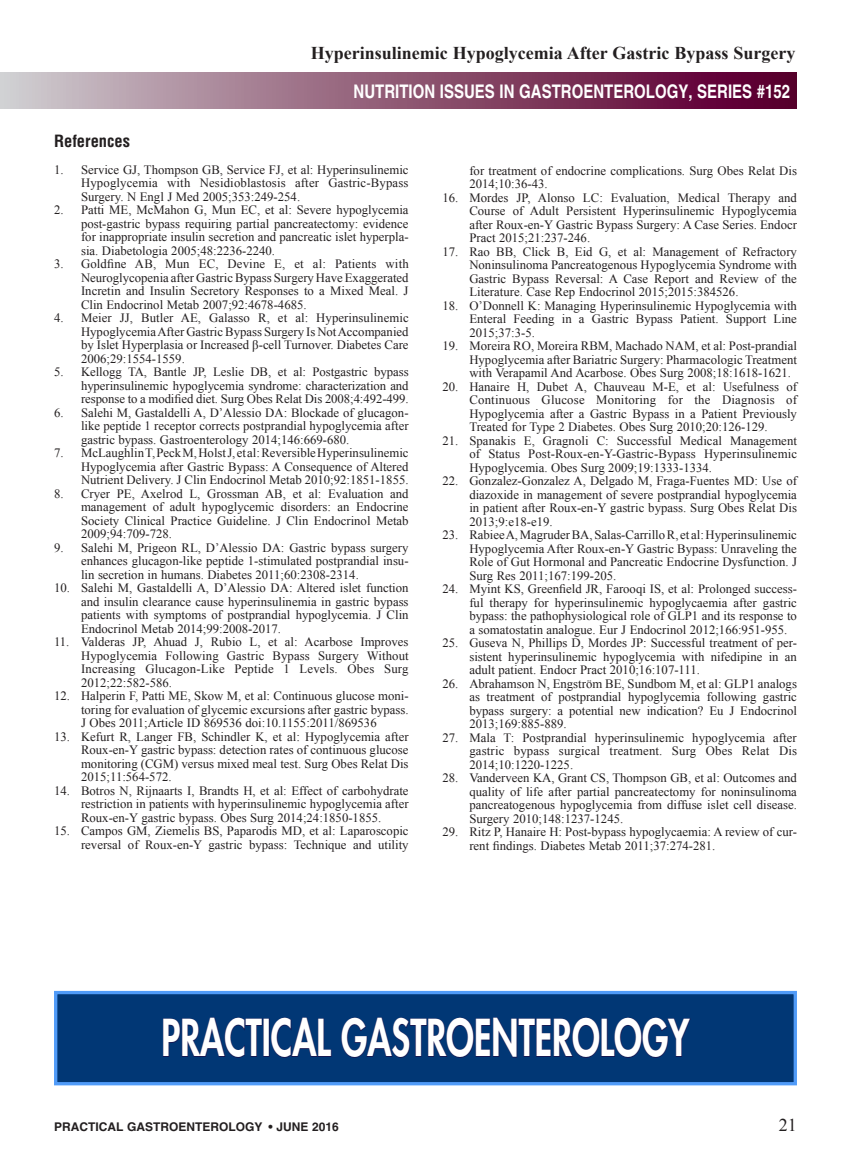
<style>
.page{position:relative;width:851px;height:1161px;background:#fff}
.page>*{position:absolute;margin:0;border:0;box-sizing:border-box;transform-origin:0 0}
.t1{font:800 49.5px "Futura";color:#fff;scale:.72 1}
.t2{font:700 18.75px "Helvetica";color:#fff;scale:.8 1}
.t3{font:700 18px "Times New Roman";color:#231f20}
.t4{font:18px "Times New Roman";color:#231f20}
.A_Reference_Title{font:700 condensed 16.5px "Helvetica LT Std";color:#231f20}
.t5{font:12.75px/13.5px "Times New Roman";color:#231f20;text-align:justify}
.t6{font:700 12px "Helvetica";color:#231f20}
</style>
<div class="page">
<div style="left:0;top:73px;width:796px;height:36px;background:linear-gradient(to right,#cec9cc,#550025)"></div>
<div style="left:54px;top:991px;width:743px;height:94px;background:#013775;border:3px solid #509bf8"></div>
<svg style="left:163px;top:1017px;width:100px;height:41px"></svg>
<div style="left:263px;top:1019px;width:6px;height:38px;border:1px solid #19154e"></div>
<svg style="left:271px;top:1017px;width:61px;height:41px"></svg>
<svg style="left:341px;top:1017px;width:350px;height:41px"></svg>
<h3 class="t3" style="left:311px;top:40px;width:486px">Hyperinsulinemic Hypoglycemia After Gastric Bypass Surgery</h3>
<h2 class="t2" style="left:353px;top:79px;width:547px">NUTRITION ISSUES IN GASTROENTEROLOGY, SERIES #152</h2>
<p class="A_Reference_Title" style="left:54px;top:130px;width:78px">References</p>
<p class="t5" style="left:81px;top:163px;width:329px;text-indent:-27px">1. Service GJ, Thompson GB, Service FJ, et al: Hyperinsulinemic Hypoglycemia with Nesidioblastosis after Gastric-Bypass Surgery. N Engl J Med 2005;353:249-254.</p>
<p class="t5" style="left:81px;top:203px;width:329px;text-indent:-27px">2. Patti ME, McMahon G, Mun EC, et al: Severe hypoglycemia post-gastric bypass requiring partial pancreatectomy: evidence for inappropriate insulin secretion and pancreatic islet hyperpla&shy;sia. Diabetologia 2005;48:2236-2240.</p>
<p class="t5" style="left:81px;top:257px;width:329px;text-indent:-27px">3. Goldfine AB, Mun EC, Devine E, et al: Patients with Neuroglycopenia after Gastric Bypass Surgery Have Exaggerated Incretin and Insulin Secretory Responses to a Mixed Meal. J Clin Endocrinol Metab 2007;92:4678-4685.</p>
<p class="t5" style="left:81px;top:311px;width:329px;text-indent:-27px">4. Meier JJ, Butler AE, Galasso R, et al: Hyperinsulinemic Hypoglycemia After Gastric Bypass Surgery Is Not Accompanied by Islet Hyperplasia or Increased β-cell Turnover. Diabetes Care 2006;29:1554-1559.</p>
<p class="t5" style="left:81px;top:365px;width:329px;text-indent:-27px">5. Kellogg TA, Bantle JP, Leslie DB, et al: Postgastric bypass hyperinsulinemic hypoglycemia syndrome: characterization and response to a modified diet. Surg Obes Relat Dis 2008;4:492-499.</p>
<p class="t5" style="left:81px;top:406px;width:329px;text-indent:-27px">6. Salehi M, Gastaldelli A, D’Alessio DA: Blockade of glucagon&shy;like peptide 1 receptor corrects postprandial hypoglycemia after gastric bypass. Gastroenterology 2014;146:669-680.</p>
<p class="t5" style="left:81px;top:446px;width:329px;text-indent:-27px">7. McLaughlin T, Peck M, Holst J, et al: Reversible Hyperinsulinemic Hypoglycemia after Gastric Bypass: A Consequence of Altered Nutrient Delivery. J Clin Endocrinol Metab 2010;92:1851-1855.</p>
<p class="t5" style="left:81px;top:487px;width:329px;text-indent:-27px">8. Cryer PE, Axelrod L, Grossman AB, et al: Evaluation and management of adult hypoglycemic disorders: an Endocrine Society Clinical Practice Guideline. J Clin Endocrinol Metab 2009;94:709-728.</p>
<p class="t5" style="left:81px;top:541px;width:329px;text-indent:-27px">9. Salehi M, Prigeon RL, D’Alessio DA: Gastric bypass surgery enhances glucagon-like peptide 1-stimulated postprandial insu&shy;lin secretion in humans. Diabetes 2011;60:2308-2314.</p>
<p class="t5" style="left:81px;top:581px;width:329px;text-indent:-27px">10. Salehi M, Gastaldelli A, D’Alessio DA: Altered islet function and insulin clearance cause hyperinsulinemia in gastric bypass patients with symptoms of postprandial hypoglycemia. J Clin Endocrinol Metab 2014;99:2008-2017.</p>
<p class="t5" style="left:81px;top:635px;width:329px;text-indent:-27px">11. Valderas JP, Ahuad J, Rubio L, et al: Acarbose Improves Hypoglycemia Following Gastric Bypass Surgery Without Increasing Glucagon-Like Peptide 1 Levels. Obes Surg 2012;22:582-586.</p>
<p class="t5" style="left:81px;top:689px;width:329px;text-indent:-27px">12. Halperin F, Patti ME, Skow M, et al: Continuous glucose moni&shy;toring for evaluation of glycemic excursions after gastric bypass.<br>J Obes 2011;Article ID 869536 doi:10.1155:2011/869536</p>
<p class="t5" style="left:81px;top:730px;width:329px;text-indent:-27px">13. Kefurt R, Langer FB, Schindler K, et al: Hypoglycemia after Roux-en-Y gastric bypass: detection rates of continuous glucose monitoring (CGM) versus mixed meal test. Surg Obes Relat Dis 2015;11:564-572.</p>
<p class="t5" style="left:81px;top:784px;width:329px;text-indent:-27px">14. Botros N, Rijnaarts I, Brandts H, et al: Effect of carbohydrate restriction in patients with hyperinsulinemic hypoglycemia after Roux-en-Y gastric bypass. Obes Surg 2014;24:1850-1855.</p>
<p class="t5" style="left:54px;top:824px;width:356px;text-align:right">15. Campos GM, Ziemelis BS, Paparodis MD, et al: Laparoscopic reversal of Roux-en-Y gastric bypass: Technique and utility</p>
<p class="t5" style="left:469px;top:163px;width:329px">for treatment of endocrine complications. Surg Obes Relat Dis<br>2014;10:36-43.</p>
<p class="t5" style="left:469px;top:190px;width:329px;text-indent:-27px">16. Mordes JP, Alonso LC: Evaluation, Medical Therapy and Course of Adult Persistent Hyperinsulinemic Hypoglycemia after Roux-en-Y Gastric Bypass Surgery: A Case Series. Endocr Pract 2015;21:237-246.</p>
<p class="t5" style="left:469px;top:244px;width:329px;text-indent:-27px">17. Rao BB, Click B, Eid G, et al: Management of Refractory Noninsulinoma Pancreatogenous Hypoglycemia Syndrome with Gastric Bypass Reversal: A Case Report and Review of the Literature. Case Rep Endocrinol 2015;2015:384526.</p>
<p class="t5" style="left:469px;top:298px;width:329px;text-indent:-27px">18. O’Donnell K: Managing Hyperinsulinemic Hypoglycemia with Enteral Feeding in a Gastric Bypass Patient. Support Line 2015;37:3-5.</p>
<p class="t5" style="left:469px;top:339px;width:329px;text-indent:-27px">19. Moreira RO, Moreira RBM, Machado NAM, et al: Post-prandial Hypoglycemia after Bariatric Surgery: Pharmacologic Treatment with Verapamil And Acarbose. Obes Surg 2008;18:1618-1621.</p>
<p class="t5" style="left:469px;top:379px;width:329px;text-indent:-27px">20. Hanaire H, Dubet A, Chauveau M-E, et al: Usefulness of Continuous Glucose Monitoring for the Diagnosis of Hypoglycemia after a Gastric Bypass in a Patient Previously Treated for Type 2 Diabetes. Obes Surg 2010;20:126-129.</p>
<p class="t5" style="left:469px;top:433px;width:329px;text-indent:-27px">21. Spanakis E, Gragnoli C: Successful Medical Management of Status Post-Roux-en-Y-Gastric-Bypass Hyperinsulinemic Hypoglycemia. Obes Surg 2009;19:1333-1334.</p>
<p class="t5" style="left:469px;top:474px;width:329px;text-indent:-27px">22. Gonzalez-Gonzalez A, Delgado M, Fraga-Fuentes MD: Use of diazoxide in management of severe postprandial hypoglycemia in patient after Roux-en-Y gastric bypass. Surg Obes Relat Dis 2013;9:e18-e19.</p>
<p class="t5" style="left:469px;top:528px;width:329px;text-indent:-27px">23. Rabiee A, Magruder BA, Salas-Carrillo R, et al: Hyperinsulinemic Hypoglycemia After Roux-en-Y Gastric Bypass: Unraveling the Role of Gut Hormonal and Pancreatic Endocrine Dysfunction. J Surg Res 2011;167:199-205.</p>
<p class="t5" style="left:469px;top:582px;width:329px;text-indent:-27px">24. Myint KS, Greenfield JR, Farooqi IS, et al: Prolonged success&shy;ful therapy for hyperinsulinemic hypoglycaemia after gastric bypass: the pathophysiological role of GLP1 and its response to a somatostatin analogue. Eur J Endocrinol 2012;166:951-955.</p>
<p class="t5" style="left:469px;top:636px;width:329px;text-indent:-27px">25. Guseva N, Phillips D, Mordes JP: Successful treatment of per&shy;sistent hyperinsulinemic hypoglycemia with nifedipine in an adult patient. Endocr Pract 2010;16:107-111.</p>
<p class="t5" style="left:469px;top:676px;width:329px;text-indent:-27px">26. Abrahamson N, Engström BE, Sundbom M, et al: GLP1 analogs as treatment of postprandial hypoglycemia following gastric bypass surgery: a potential new indication? Eu J Endocrinol 2013;169:885-889.</p>
<p class="t5" style="left:469px;top:730px;width:329px;text-indent:-27px">27. Mala T: Postprandial hyperinsulinemic hypoglycemia after gastric bypass surgical treatment. Surg Obes Relat Dis 2014;10:1220-1225.</p>
<p class="t5" style="left:469px;top:771px;width:329px;text-indent:-27px">28. Vanderveen KA, Grant CS, Thompson GB, et al: Outcomes and quality of life after partial pancreatectomy for noninsulinoma pancreatogenous hypoglycemia from diffuse islet cell disease.<br>Surgery 2010;148:1237-1245.</p>
<p class="t5" style="left:469px;top:825px;width:329px;text-indent:-27px">29. Ritz P, Hanaire H: Post-bypass hypoglycaemia: A review of cur&shy;rent findings. Diabetes Metab 2011;37:274-281.</p>
<p class="t1" style="left:161px;top:1007px;width:734px">PRACTICAL GASTROENTEROLOGY</p>
<p class="t6" style="left:54px;top:1119px;width:286px">PRACTICAL GASTROENTEROLOGY • JUNE 2016</p>
<h3 class="t4" style="left:778px;top:1113px;width:19px">21</h3>
</div>
